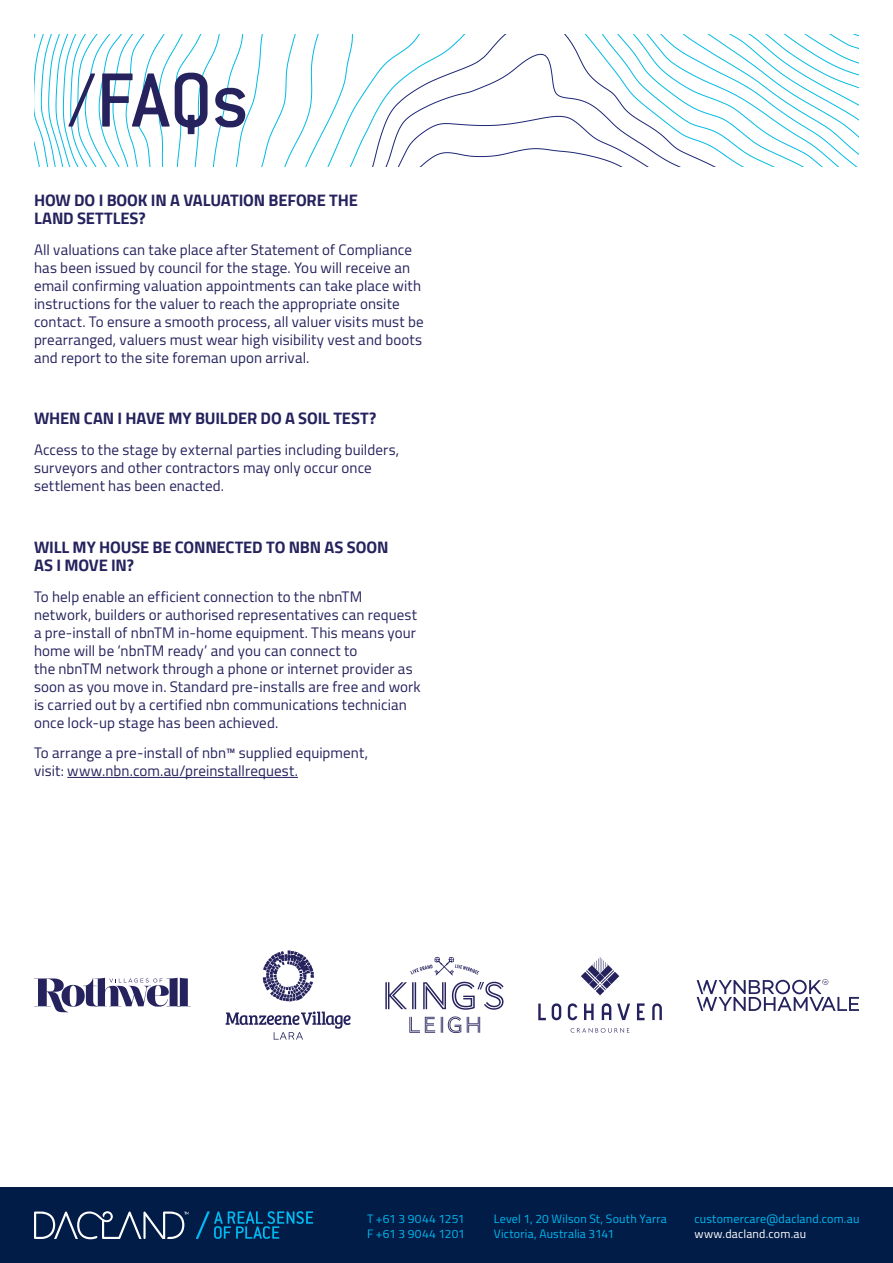
<style>
.page{position:relative;width:893px;height:1263px;background:#fff}
.page>*{position:absolute;margin:0;border:0;box-sizing:border-box;transform-origin:0 0}
.t1{font:500 84.3px "Conduit ITC Std";color:#25225d}
.t2{font:700 16.5px/18px "Cairo";letter-spacing:-.01em;color:#25225d}
.t3{font:15px/18px "Cairo";letter-spacing:.005em;color:#25225d}
.t4{font:12px/15px "Cairo";letter-spacing:.015em;color:#00baf2}
.t5{font:12px "Cairo";letter-spacing:.015em;color:#fff}
</style>
<div class="page">
<hr style="left:67px;top:777px;width:231px;height:1px;background:#25225d">
<svg style="left:35px;top:34px;width:42px;height:132px"></svg>
<svg style="left:77px;top:34px;width:782px;height:132px"></svg>
<svg style="left:409px;top:1017px;width:26px;height:16px"></svg>
<svg style="left:441px;top:1016px;width:20px;height:17px"></svg>
<svg style="left:467px;top:1017px;width:13px;height:16px"></svg>
<svg style="left:410px;top:957px;width:69px;height:18px"></svg>
<svg style="left:385px;top:982px;width:22px;height:27px"></svg>
<svg style="left:415px;top:982px;width:1px;height:27px"></svg>
<hr style="left:412px;top:982px;width:2px;height:27px;background:#25225d">
<svg style="left:423px;top:982px;width:23px;height:27px"></svg>
<svg style="left:452px;top:982px;width:52px;height:28px"></svg>
<svg style="left:697px;top:979px;width:162px;height:32px"></svg>
<svg style="left:34px;top:978px;width:157px;height:34px"></svg>
<svg style="left:226px;top:1011px;width:125px;height:28px"></svg>
<svg style="left:263px;top:950px;width:51px;height:52px"></svg>
<svg style="left:571px;top:1028px;width:59px;height:5px"></svg>
<svg style="left:538px;top:1003px;width:8px;height:17px"></svg>
<svg style="left:552px;top:1003px;width:9px;height:17px"></svg>
<svg style="left:568px;top:1003px;width:9px;height:17px"></svg>
<svg style="left:584px;top:1003px;width:10px;height:17px"></svg>
<svg style="left:602px;top:1003px;width:9px;height:17px"></svg>
<svg style="left:617px;top:1003px;width:13px;height:17px"></svg>
<svg style="left:637px;top:1003px;width:8px;height:17px"></svg>
<svg style="left:652px;top:1003px;width:10px;height:17px"></svg>
<div style="left:586px;top:970px;width:9px;height:9px;background:#474476"></div>
<svg style="left:589px;top:980px;width:9px;height:9px"></svg>
<svg style="left:596px;top:987px;width:8px;height:8px"></svg>
<svg style="left:581px;top:972px;width:12px;height:12px"></svg>
<svg style="left:607px;top:972px;width:12px;height:12px"></svg>
<svg style="left:588px;top:965px;width:12px;height:12px"></svg>
<svg style="left:600px;top:965px;width:13px;height:12px"></svg>
<svg style="left:606px;top:970px;width:8px;height:9px"></svg>
<svg style="left:593px;top:957px;width:15px;height:33px"></svg>
<div style="left:0;top:1187px;width:893px;height:76px;background:#001c47"></div>
<svg style="left:34px;top:1211px;width:154px;height:28px"></svg>
<svg style="left:196px;top:1211px;width:117px;height:28px"></svg>
<h1 class="t1" style="left:68px;top:49px;width:182px">/FAQs</h1>
<p class="t2" style="left:34px;top:191px;width:325px">HOW DO I BOOK IN A VALUATION BEFORE THE<br>LAND SETTLES?</p>
<p class="t3" style="left:34px;top:241px;width:391px">All valuations can take place after Statement of Compliance has been issued by council for the stage. You will receive an email confirming valuation appointments can take place with instructions for the valuer to reach the appropriate onsite contact. To ensure a smooth process, all valuer visits must be prearranged, valuers must wear high visibility vest and boots and report to the site foreman upon arrival.</p>
<p class="t2" style="left:34px;top:410px;width:344px">WHEN CAN I HAVE MY BUILDER DO A SOIL TEST?</p>
<p class="t3" style="left:34px;top:441px;width:367px">Access to the stage by external parties including builders, surveyors and other contractors may only occur once settlement has been enacted.</p>
<p class="t2" style="left:34px;top:538px;width:356px">WILL MY HOUSE BE CONNECTED TO NBN AS SOON<br>AS I MOVE IN?</p>
<p class="t3" style="left:34px;top:587px;width:388px">To help enable an efficient connection to the nbnTM network, builders or authorised representatives can request a pre-install of nbnTM in-home equipment. This means your home will be ‘nbnTM ready’ and you can connect to<br>the nbnTM network through a phone or internet provider as soon as you move in. Standard pre-installs are free and work is carried out by a certified nbn communications technician once lock-up stage has been achieved.</p>
<p class="t3" style="left:34px;top:744px;width:336px">To arrange a pre-install of nbn™ supplied equipment, visit: www.nbn.com.au/preinstallrequest.</p>
<p class="t4" style="left:367px;top:1211px;width:100px">T +61 3 9044 1251<br>F +61 3 9044 1201</p>
<p class="t4" style="left:694px;top:1211px;width:166px">customercare@dacland.com.au</p>
<p class="t4" style="left:494px;top:1211px;width:175px">Level 1, 20 Wilson St, South Yarra<br>Victoria, Australia 3141</p>
<p class="t5" style="left:694px;top:1223px;width:113px">www.dacland.com.au</p>
</div>
